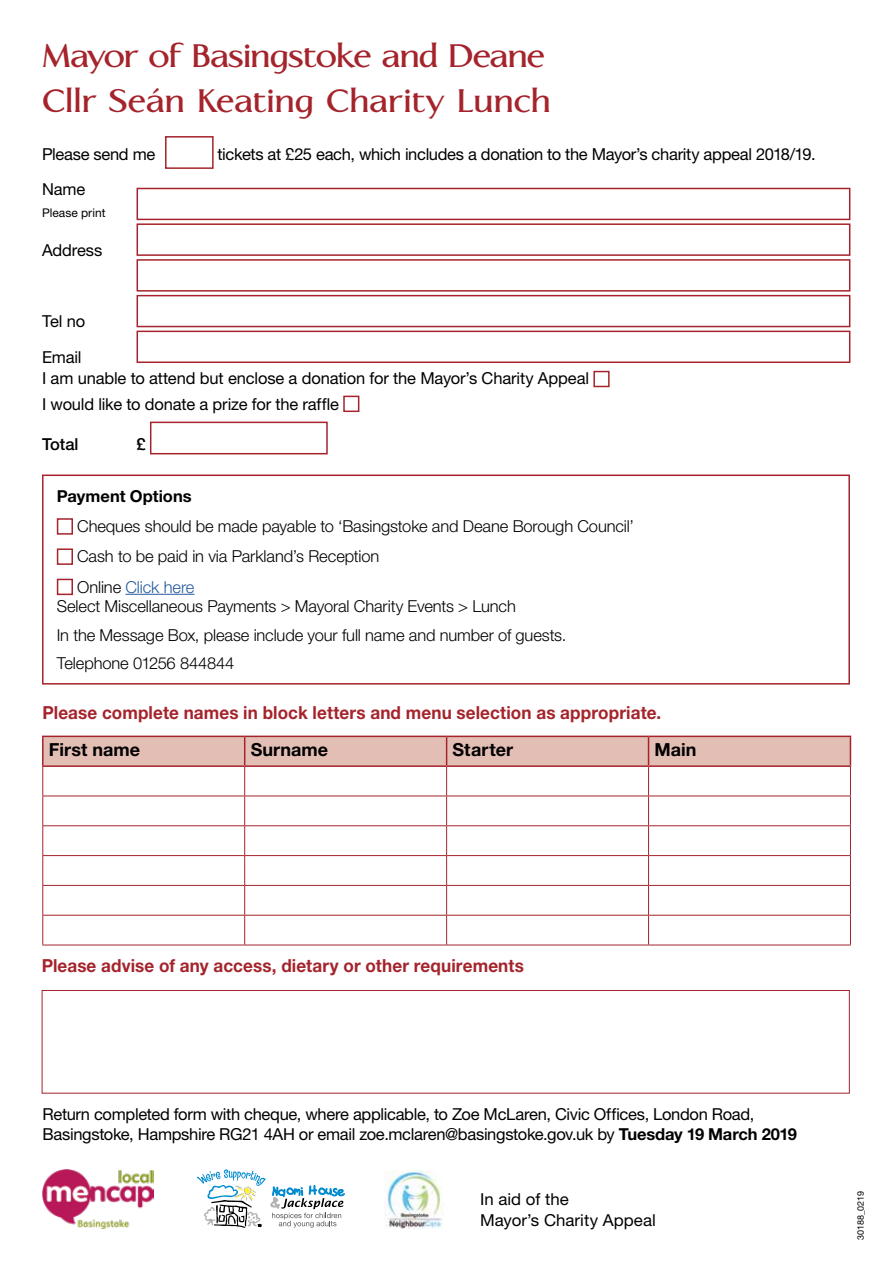
<style>
.page{position:relative;width:893px;height:1263px;background:#fff}
.page>*{position:absolute;margin:0;border:0;box-sizing:border-box;transform-origin:0 0}
.t1{font:700 33px/45.5px "Linotype Aperto";letter-spacing:-.015em;color:#a5242c}
.t2{font:700 18px "Helvetica Neue LT";letter-spacing:.005em;color:#a5242c;scale:.95 1}
.t3{font:700 18px "Helvetica Neue CE";color:#000}
.t4{font:16.5px/35.7px "Helvetica Neue LT";letter-spacing:-.015em;color:#000}
.t5{font:300 16.5px/30.3px "Helvetica Neue LT";letter-spacing:-.01em;color:#000}
.t6{font:700 16.5px "Helvetica Neue LT";color:#000}
.t7{font:500 16.5px "Helvetica Neue LT";letter-spacing:-.005em;color:#000}
.t8{font:12px "Helvetica Neue LT";letter-spacing:.005em;color:#000}
.t9{font:9px "Helvetica Neue LT";color:#000}
.s1{color:#275b9b}
.s2{font-weight:700}
</style>
<div class="page">
<div style="left:42px;top:990px;width:808px;height:103px;background:#fff;border:1px solid #a5242c"></div>
<div style="left:165px;top:136px;width:49px;height:33px;background:#fff;border:2px solid #a5242c"></div>
<div style="left:137px;top:188px;width:713px;height:32px;background:#fff;border:2px solid #a5242c"></div>
<div style="left:137px;top:223px;width:713px;height:33px;background:#fff;border:2px solid #a5242c"></div>
<div style="left:137px;top:259px;width:713px;height:33px;background:#fff;border:2px solid #a5242c"></div>
<div style="left:137px;top:295px;width:713px;height:32px;background:#fff;border:2px solid #a5242c"></div>
<div style="left:137px;top:331px;width:713px;height:32px;background:#fff;border:2px solid #a5242c"></div>
<div style="left:593px;top:371px;width:17px;height:16px;background:#fff;border:2px solid #a5242c"></div>
<div style="left:343px;top:396px;width:16px;height:16px;background:#fff;border:2px solid #a5242c"></div>
<div style="left:150px;top:422px;width:178px;height:32px;background:#fff;border:2px solid #a5242c"></div>
<hr style="left:42px;top:915px;width:203px;height:1px;background:#a5242c">
<hr style="left:245px;top:915px;width:202px;height:1px;background:#a5242c">
<hr style="left:447px;top:915px;width:201px;height:1px;background:#a5242c">
<hr style="left:648px;top:915px;width:203px;height:1px;background:#a5242c">
<hr style="left:42px;top:915px;width:1px;height:30px;background:#a5242c">
<hr style="left:244px;top:915px;width:1px;height:30px;background:#a5242c">
<hr style="left:446px;top:915px;width:1px;height:30px;background:#a5242c">
<hr style="left:648px;top:915px;width:1px;height:30px;background:#a5242c">
<hr style="left:850px;top:915px;width:1px;height:30px;background:#a5242c">
<hr style="left:42px;top:945px;width:203px;height:1px;background:#a5242c">
<hr style="left:245px;top:945px;width:202px;height:1px;background:#a5242c">
<hr style="left:447px;top:945px;width:201px;height:1px;background:#a5242c">
<hr style="left:648px;top:945px;width:203px;height:1px;background:#a5242c">
<svg style="left:42px;top:736px;width:809px;height:179px"></svg>
<hr style="left:42px;top:765px;width:203px;height:2px;background:#a5242c">
<hr style="left:245px;top:765px;width:202px;height:2px;background:#a5242c">
<hr style="left:447px;top:765px;width:201px;height:2px;background:#a5242c">
<hr style="left:648px;top:765px;width:203px;height:2px;background:#a5242c">
<hr style="left:126px;top:594px;width:68px;height:1px;background:#275b9b">
<div style="left:57px;top:518px;width:16px;height:17px;background:#fff;border:2px solid #a5242c"></div>
<div style="left:57px;top:548px;width:16px;height:17px;background:#fff;border:2px solid #a5242c"></div>
<div style="left:57px;top:579px;width:16px;height:16px;background:#fff;border:2px solid #a5242c"></div>
<div style="left:42px;top:474px;width:808px;height:210px;border:2px solid #a5242c"></div>
<img style="left:43px;top:1170px;width:111px;height:59px">
<img style="left:385px;top:1170px;width:59px;height:58px">
<svg style="left:197px;top:1169px;width:148px;height:59px"></svg>
<h1 class="t1" style="left:42px;top:33px;width:510px">Mayor of Basingstoke and Deane<br>Cllr Seán Keating Charity Lunch</h1>
<p class="t4" style="left:42px;top:136px;width:115px">Please send me</p>
<p class="t4" style="left:218px;top:136px;width:600px">tickets at £25 each, which includes a donation to the Mayor’s charity appeal 2018/19.</p>
<p class="t4" style="left:42px;top:171px;width:45px">Name</p>
<p class="t8" style="left:42px;top:206px;width:65px">Please print</p>
<p class="t4" style="left:42px;top:232px;width:62px">Address</p>
<p class="t4" style="left:42px;top:303px;width:45px">Tel no<br>Email</p>
<p class="t4" style="left:42px;top:364px;width:549px;line-height:26px">I am unable to attend but enclose a donation for the Mayor’s Charity Appeal<br>I would like to donate a prize for the raffle</p>
<p class="t7" style="left:42px;top:434px;width:38px">Total</p>
<p class="t7" style="left:137px;top:434px;width:11px">£</p>
<p class="t6" style="left:57px;top:486px;width:136px">Payment Options</p>
<p class="t5" style="left:77px;top:511px;width:558px">Cheques should be made payable to ‘Basingstoke and Deane Borough Council’<br>Cash to be paid in via Parkland’s Reception<br>Online <span class="s1">Click here</span></p>
<p class="t5" style="left:57px;top:592px;width:511px;line-height:28.3px">Select Miscellaneous Payments &gt; Mayoral Charity Events &gt; Lunch<br>In the Message Box, please include your full name and number of guests.<br>Telephone 01256 844844</p>
<p class="t2" style="left:43px;top:702px;width:653px">Please complete names in block letters and menu selection as appropriate.</p>
<p class="t3" style="left:49px;top:739px;width:93px">First name</p>
<p class="t3" style="left:251px;top:739px;width:79px">Surname</p>
<p class="t3" style="left:453px;top:739px;width:62px">Starter</p>
<p class="t3" style="left:654px;top:739px;width:43px">Main</p>
<p class="t2" style="left:42px;top:955px;width:509px">Please advise of any access, dietary or other requirements</p>
<p class="t4" style="left:43px;top:1104px;width:756px;line-height:19.8px">Return completed form with cheque, where applicable, to Zoe McLaren, Civic Offices, London Road,<br>Basingstoke, Hampshire RG21 4AH or email zoe.mclaren@basingstoke.gov.uk by <span class="s2">Tuesday 19 March 2019</span></p>
<p class="t4" style="left:480px;top:1188px;width:177px;line-height:21px">In aid of the<br>Mayor’s Charity Appeal</p>
<p class="t9" style="left:855px;top:1240px;width:51px;rotate:-90deg">30188_0219</p>
</div>
